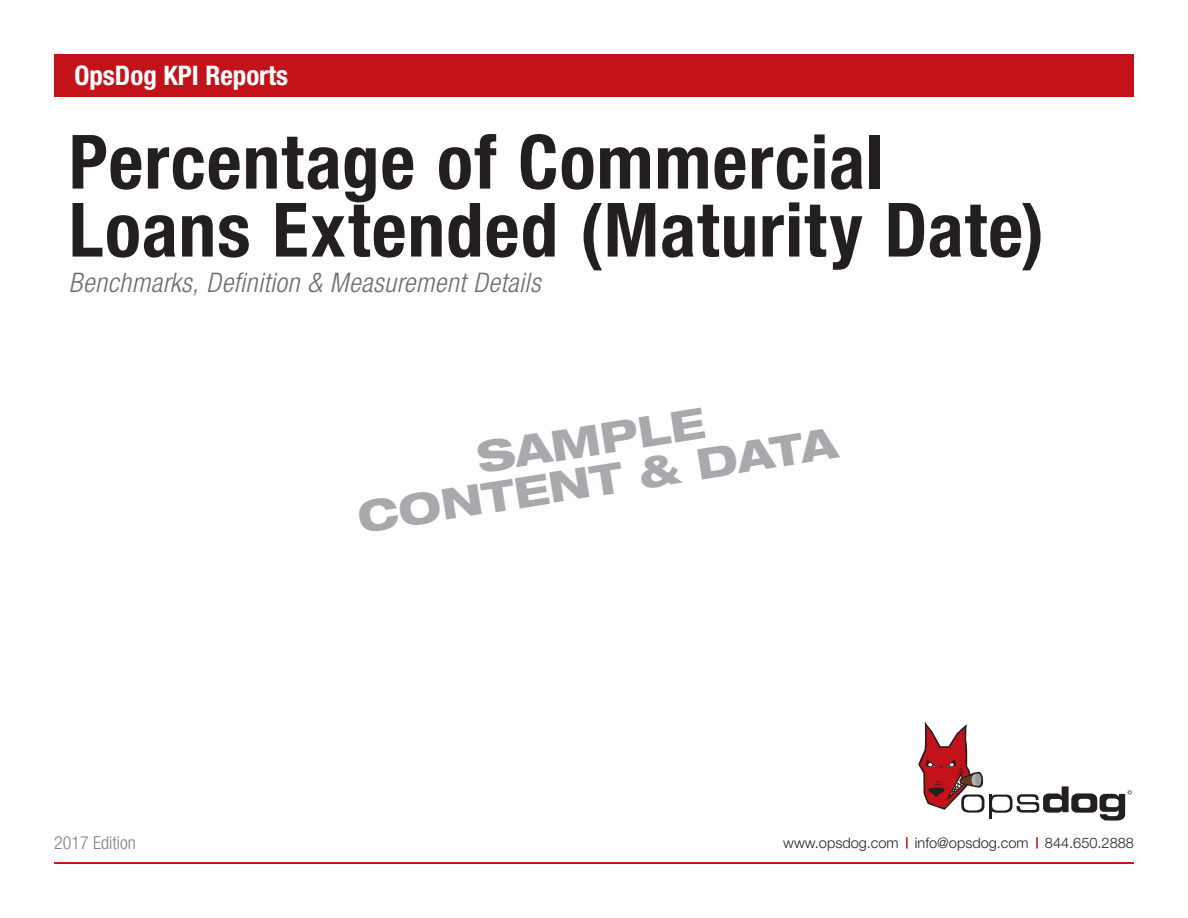
<style>
.page{position:relative;width:1188px;height:918px;background:#fff}
.page>*{position:absolute;margin:0;border:0;box-sizing:border-box;transform-origin:0 0}
.t1{font:700 condensed 75px/67.9px "Helvetica Neue LT Pro";letter-spacing:.015em;color:#231f20}
.t2{font:800 expanded 42.75px/40.5px "Helvetica Neue LT Pro";color:#a8a9ad;text-align:center}
.t3{font:italic 300 condensed 27px "Helvetica Neue LT Pro";letter-spacing:.02em;color:#6c6d70}
.t4{font:700 condensed 27px "Helvetica Neue LT Pro";color:#fff}
.t5{font:300 condensed 18px "Helvetica Neue LT Pro";color:#808285}
.t6{font:300 14.55px "Helvetica Neue LT Pro";color:#231f20}
</style>
<div class="page">
<div style="left:54px;top:54px;width:1080px;height:42px;background:#c4121a"></div>
<hr style="left:54px;top:862px;width:1080px;height:2px;background:#c4121a">
<svg style="left:918px;top:722px;width:214px;height:99px"></svg>
<svg style="left:1036px;top:837px;width:2px;height:12px"></svg>
<svg style="left:906px;top:837px;width:2px;height:12px"></svg>
<p class="t4" style="left:74px;top:59px;width:215px">OpsDog KPI Reports</p>
<p class="t1" style="left:69px;top:127px;width:977px">Percentage of Commercial<br>Loans Extended (Maturity Date)</p>
<p class="t3" style="left:69px;top:267px;width:473px">Benchmarks, Definition &amp; Measurement Details</p>
<p class="t5" style="left:54px;top:832px;width:83px">2017 Edition</p>
<p class="t2" style="left:348px;top:457px;width:486px;rotate:-9deg">SAMPLE<br>CONTENT &amp; DATA</p>
<p class="t6" style="left:783px;top:833px;width:352px">www.opsdog.com info@opsdog.com 844.650.2888</p>
</div>
